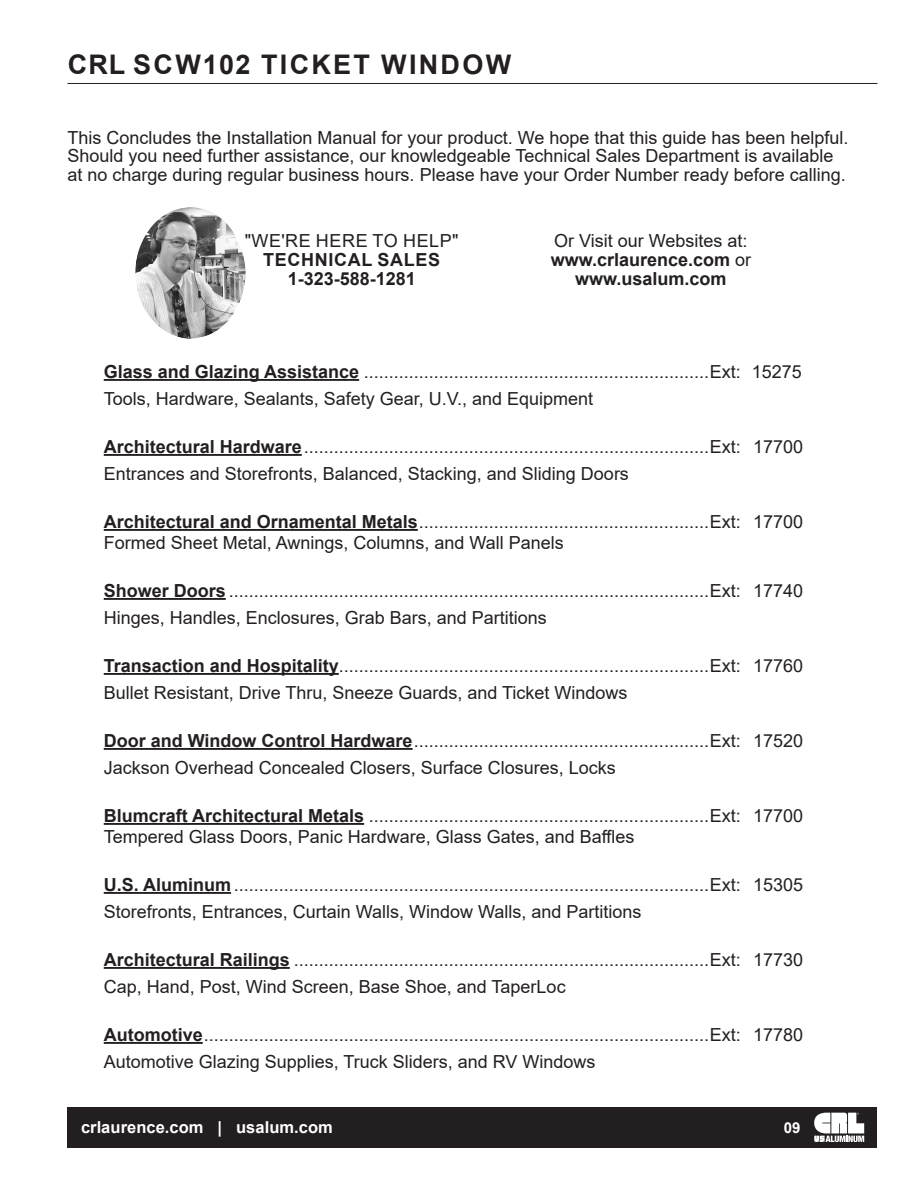
<style>
.page{position:relative;width:918px;height:1188px;background:#fff}
.page>*{position:absolute;margin:0;border:0;box-sizing:border-box;transform-origin:0 0}
.t1{font:700 27px "Arial";letter-spacing:.085em;color:#231f20}
.Text_and_numbers_Ari{font:18px/27px "Arial";color:#231f20}
.Text_and_numbers_Ari-2{font:700 18px/18.8px "Arial";color:#231f20;text-align:center}
.Arial_12pt_Bold_all{font:700 18px/18.8px "Arial";letter-spacing:.035em;color:#231f20;text-align:center}
.Arial_12pt_Bold_all-2{font:18px "Arial";letter-spacing:.035em;color:#231f20}
.t2{font:700 16.5px "Arial";letter-spacing:.005em;color:#fff}
.t3{font:700 15px "Arial";color:#fff}
.s1{font-weight:400}
.s2{font-weight:700}
</style>
<div class="page">
<hr style="left:68px;top:83px;width:810px;height:1px;background:#231f20">
<div style="left:68px;top:1107px;width:810px;height:41px;background:#231f20"></div>
<svg style="left:814px;top:1113px;width:50px;height:29px"></svg>
<hr style="left:104px;top:379px;width:255px;height:2px;background:#231f20">
<hr style="left:104px;top:454px;width:198px;height:2px;background:#231f20">
<hr style="left:104px;top:529px;width:314px;height:2px;background:#231f20">
<hr style="left:104px;top:598px;width:122px;height:2px;background:#231f20">
<hr style="left:104px;top:673px;width:235px;height:2px;background:#231f20">
<hr style="left:104px;top:748px;width:309px;height:2px;background:#231f20">
<hr style="left:104px;top:823px;width:260px;height:2px;background:#231f20">
<hr style="left:104px;top:892px;width:127px;height:2px;background:#231f20">
<hr style="left:104px;top:967px;width:186px;height:2px;background:#231f20">
<hr style="left:104px;top:1042px;width:99px;height:2px;background:#231f20">
<img style="left:135px;top:207px;width:111px;height:132px">
<h1 class="t1" style="left:68px;top:45px;width:445px">CRL SCW102 TICKET WINDOW</h1>
<p class="Text_and_numbers_Ari" style="left:68px;top:128px;width:783px;line-height:18.8px">This Concludes the Installation Manual for your product. We hope that this guide has been helpful.<br>Should you need further assistance, our knowledgeable Technical Sales Department is available at no charge during regular business hours. Please have your Order Number ready before calling.</p>
<p class="Arial_12pt_Bold_all-2" style="left:245px;top:228px;width:215px">"WE'RE HERE TO HELP"</p>
<p class="Arial_12pt_Bold_all" style="left:263px;top:250px;width:178px">TECHNICAL SALES<br>1-323-588-1281</p>
<p class="Text_and_numbers_Ari" style="left:554px;top:227px;width:195px">Or Visit our Websites at:</p>
<p class="Text_and_numbers_Ari-2" style="left:551px;top:250px;width:202px">www.crlaurence.com <span class="s1">or </span>www.usalum.com</p>
<p class="Text_and_numbers_Ari" style="left:104px;top:358px;width:700px"><span class="s2">Glass and Glazing Assistance</span> .....................................................................Ext: 15275</p>
<p class="Text_and_numbers_Ari" style="left:104px;top:385px;width:491px">Tools, Hardware, Sealants, Safety Gear, U.V., and Equipment</p>
<p class="Text_and_numbers_Ari" style="left:104px;top:433px;width:701px"><span class="s2">Architectural Hardware</span>.................................................................................Ext: 17700</p>
<p class="Text_and_numbers_Ari" style="left:104px;top:460px;width:527px">Entrances and Storefronts, Balanced, Stacking, and Sliding Doors</p>
<p class="Text_and_numbers_Ari" style="left:104px;top:511px;width:701px;line-height:21px"><span class="s2">Architectural and Ornamental Metals</span>..........................................................Ext: 17700<br>Formed Sheet Metal, Awnings, Columns, and Wall Panels</p>
<p class="Text_and_numbers_Ari" style="left:104px;top:577px;width:701px"><span class="s2">Shower Doors</span> ................................................................................................Ext: 17740<br>Hinges, Handles, Enclosures, Grab Bars, and Partitions</p>
<p class="Text_and_numbers_Ari" style="left:104px;top:652px;width:701px"><span class="s2">Transaction and Hospitality</span>..........................................................................Ext: 17760<br>Bullet Resistant, Drive Thru, Sneeze Guards, and Ticket Windows</p>
<p class="Text_and_numbers_Ari" style="left:104px;top:727px;width:701px"><span class="s2">Door and Window Control Hardware</span>...........................................................Ext: 17520<br>Jackson Overhead Concealed Closers, Surface Closures, Locks</p>
<p class="Text_and_numbers_Ari" style="left:104px;top:805px;width:701px;line-height:21px"><span class="s2">Blumcraft Architectural Metals</span> ....................................................................Ext: 17700<br>Tempered Glass Doors, Panic Hardware, Glass Gates, and Baffles</p>
<p class="Text_and_numbers_Ari" style="left:104px;top:871px;width:701px"><span class="s2">U.S. Aluminum</span> ...............................................................................................Ext: 15305<br>Storefronts, Entrances, Curtain Walls, Window Walls, and Partitions</p>
<p class="Text_and_numbers_Ari" style="left:104px;top:946px;width:701px"><span class="s2">Architectural Railings</span> ...................................................................................Ext: 17730<br>Cap, Hand, Post, Wind Screen, Base Shoe, and TaperLoc</p>
<p class="Text_and_numbers_Ari" style="left:104px;top:1021px;width:701px"><span class="s2">Automotive</span>.....................................................................................................Ext: 17780<br>Automotive Glazing Supplies, Truck Sliders, and RV Windows</p>
<p class="t2" style="left:81px;top:1116px;width:253px">crlaurence.com | usalum.com</p>
<p class="t3" style="left:784px;top:1117px;width:18px">09</p>
</div>
